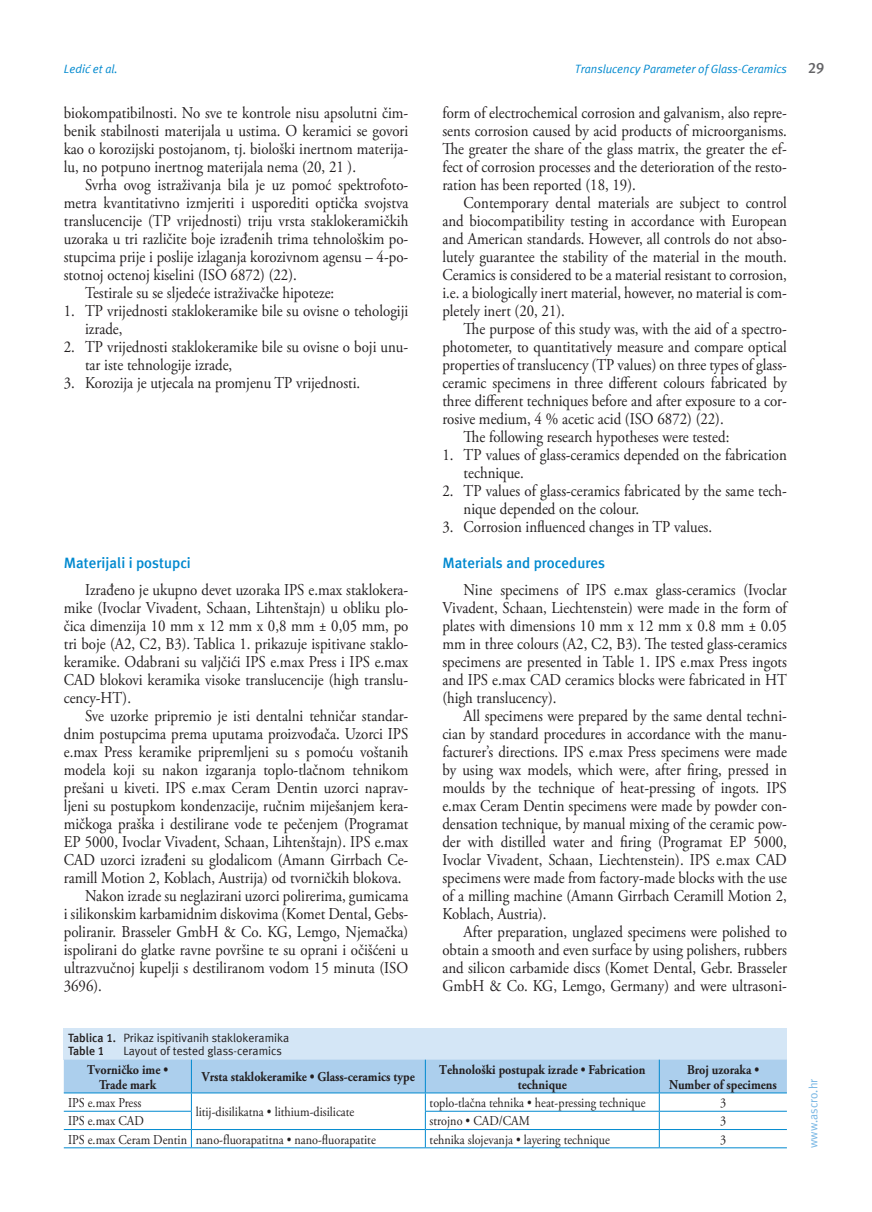
<style>
.page{position:relative;width:872px;height:1212px;background:#fff}
.page>*{position:absolute;margin:0;border:0;box-sizing:border-box;transform-origin:0 0}
.t1{font:16.5px/18px "Adobe Garamond Pro";color:#231f20;text-align:justify;scale:.9 1}
.t2{font:700 15px "Meta ASC";color:#0089cf}
.t3{font:700 15px "Meta ASC";color:#636366}
.t4{font:13.5px "Adobe Garamond Pro";color:#231f20;scale:.9 1}
.t5{font:700 13.5px/15px "Adobe Garamond Pro";color:#231f20;text-align:center;scale:.9 1}
.t6{font:12px/13.5px "Meta ASC";color:#231f20}
.t7{font:italic 12px "Meta ASC";color:#0089cf}
.t8{font:12px "Meta ASC";color:#77b6e4}
.s1{font-weight:700}
</style>
<div class="page">
<div style="left:64px;top:1028px;width:723px;height:31px;background:#d4e6f6"></div>
<svg style="left:64px;top:1059px;width:723px;height:88px"></svg>
<hr style="left:64px;top:1147px;width:127px;height:1px;background:#0089cf">
<hr style="left:191px;top:1147px;width:234px;height:1px;background:#0089cf">
<hr style="left:425px;top:1147px;width:234px;height:1px;background:#0089cf">
<hr style="left:659px;top:1147px;width:128px;height:1px;background:#0089cf">
<p class="t7" style="left:64px;top:62px;width:55px">Ledić et al.</p>
<p class="t7" style="left:575px;top:62px;width:214px">Translucency Parameter of Glass-Ceramics</p>
<p class="t3" style="left:808px;top:59px;width:18px">29</p>
<p class="t1" style="left:64px;top:105px;width:384px">biokompatibilnosti. No sve te kontrole nisu apsolutni čim&shy;benik stabilnosti materijala u ustima. O keramici se govori kao o korozijski postojanom, tj. biološki inertnom materija&shy;lu, no potpuno inertnog materijala nema (20, 21 ).</p>
<p class="t1" style="left:85px;top:177px;width:361px">Svrha ovog istraživanja bila je uz pomoć spektrofoto-</p>
<p class="t1" style="left:64px;top:195px;width:384px">metra kvantitativno izmjeriti i usporediti optička svojstva</p>
<p class="t1" style="left:64px;top:213px;width:384px">translucencije (TP vrijednosti) triju vrsta staklokeramičkih</p>
<p class="t1" style="left:64px;top:231px;width:384px">uzoraka u tri različite boje izrađenih trima tehnološkim po-</p>
<p class="t1" style="left:64px;top:249px;width:384px">stupcima prije i poslije izlaganja korozivnom agensu – 4-po-</p>
<p class="t1" style="left:64px;top:267px;width:260px">stotnoj octenoj kiselini (ISO 6872) (22).</p>
<p class="t1" style="left:85px;top:285px;width:278px">Testirale su se sljedeće istraživačke hipoteze:</p>
<p class="t1" style="left:85px;top:303px;width:361px;text-indent:-21px">1. TP vrijednosti staklokeramike bile su ovisne o tehologiji izrade,</p>
<p class="t1" style="left:85px;top:339px;width:361px;text-indent:-21px">2. TP vrijednosti staklokeramike bile su ovisne o boji unu&shy;tar iste tehnologije izrade,</p>
<p class="t1" style="left:64px;top:375px;width:331px">3. Korozija je utjecala na promjenu TP vrijednosti.</p>
<p class="t1" style="left:442px;top:105px;width:384px">form of electrochemical corrosion and galvanism, also repre&shy;sents corrosion caused by acid products of microorganisms.<br>The greater the share of the glass matrix, the greater the ef&shy;fect of corrosion processes and the deterioration of the resto&shy;ration has been reported (18, 19).</p>
<p class="t1" style="left:442px;top:195px;width:384px;text-indent:21px">Contemporary dental materials are subject to control and biocompatibility testing in accordance with European and American standards. However, all controls do not abso&shy;lutely guarantee the stability of the material in the mouth.<br>Ceramics is considered to be a material resistant to corrosion, i.e. a biologically inert material, however, no material is com&shy;pletely inert (20, 21).</p>
<p class="t1" style="left:463px;top:321px;width:361px">The purpose of this study was, with the aid of a spectro-</p>
<p class="t1" style="left:442px;top:339px;width:384px">photometer, to quantitatively measure and compare optical</p>
<p class="t1" style="left:442px;top:357px;width:384px">properties of translucency (TP values) on three types of glass-</p>
<p class="t1" style="left:442px;top:375px;width:384px">ceramic specimens in three different colours fabricated by</p>
<p class="t1" style="left:442px;top:393px;width:384px">three different techniques before and after exposure to a cor-</p>
<p class="t1" style="left:442px;top:411px;width:314px">rosive medium, 4 % acetic acid (ISO 6872) (22).</p>
<p class="t1" style="left:463px;top:429px;width:297px">The following research hypotheses were tested:</p>
<p class="t1" style="left:463px;top:447px;width:361px;text-indent:-21px">1. TP values of glass-ceramics depended on the fabrication technique.</p>
<p class="t1" style="left:463px;top:483px;width:361px;text-indent:-21px">2. TP values of glass-ceramics fabricated by the same tech&shy;nique depended on the colour.</p>
<p class="t1" style="left:442px;top:519px;width:301px">3. Corrosion influenced changes in TP values.</p>
<p class="t2" style="left:442px;top:554px;width:164px">Materials and procedures</p>
<p class="t1" style="left:442px;top:582px;width:384px;text-indent:21px">Nine specimens of IPS e.max glass-ceramics (Ivoclar Vivadent, Schaan, Liechtenstein) were made in the form of plates with dimensions 10 mm x 12 mm x 0.8 mm ± 0.05 mm in three colours (A2, C2, B3). The tested glass-ceramics specimens are presented in Table 1. IPS e.max Press ingots and IPS e.max CAD ceramics blocks were fabricated in HT (high translucency).</p>
<p class="t1" style="left:442px;top:708px;width:384px;text-indent:21px">All specimens were prepared by the same dental techni&shy;cian by standard procedures in accordance with the manu&shy;facturer’s directions. IPS e.max Press specimens were made by using wax models, which were, after firing, pressed in moulds by the technique of heat-pressing of ingots. IPS e.max Ceram Dentin specimens were made by powder con&shy;densation technique, by manual mixing of the ceramic pow&shy;der with distilled water and firing (Programat EP 5000, Ivoclar Vivadent, Schaan, Liechtenstein). IPS e.max CAD specimens were made from factory-made blocks with the use of a milling machine (Amann Girrbach Ceramill Motion 2, Koblach, Austria).</p>
<p class="t1" style="left:442px;top:924px;width:384px;text-indent:21px">After preparation, unglazed specimens were polished to obtain a smooth and even surface by using polishers, rubbers and silicon carbamide discs (Komet Dental, Gebr. Brasseler GmbH &amp; Co. KG, Lemgo, Germany) and were ultrasoni-</p>
<p class="t2" style="left:64px;top:554px;width:129px">Materijali i postupci</p>
<p class="t1" style="left:64px;top:582px;width:384px;text-indent:21px">Izrađeno je ukupno devet uzoraka IPS e.max staklokera&shy;mike (Ivoclar Vivadent, Schaan, Lihtenštajn) u obliku plo&shy;čica dimenzija 10 mm x 12 mm x 0,8 mm ± 0,05 mm, po tri boje (A2, C2, B3). Tablica 1. prikazuje ispitivane staklo&shy;keramike. Odabrani su valjčići IPS e.max Press i IPS e.max CAD blokovi keramika visoke translucencije (high translu&shy;cency-HT).</p>
<p class="t1" style="left:85px;top:708px;width:361px">Sve uzorke pripremio je isti dentalni tehničar standar-</p>
<p class="t1" style="left:64px;top:726px;width:384px">dnim postupcima prema uputama proizvođača. Uzorci IPS</p>
<p class="t1" style="left:64px;top:744px;width:384px">e.max Press keramike pripremljeni su s pomoću voštanih</p>
<p class="t1" style="left:64px;top:762px;width:384px">modela koji su nakon izgaranja toplo-tlačnom tehnikom</p>
<p class="t1" style="left:64px;top:780px;width:384px">prešani u kiveti. IPS e.max Ceram Dentin uzorci naprav-</p>
<p class="t1" style="left:64px;top:798px;width:384px">ljeni su postupkom kondenzacije, ručnim miješanjem kera-</p>
<p class="t1" style="left:64px;top:816px;width:384px">mičkoga praška i destilirane vode te pečenjem (Programat</p>
<p class="t1" style="left:64px;top:834px;width:384px">EP 5000, Ivoclar Vivadent, Schaan, Lihtenštajn). IPS e.max</p>
<p class="t1" style="left:64px;top:852px;width:384px">CAD uzorci izrađeni su glodalicom (Amann Girrbach Ce-</p>
<p class="t1" style="left:64px;top:870px;width:377px">ramill Motion 2, Koblach, Austrija) od tvorničkih blokova.</p>
<p class="t1" style="left:85px;top:888px;width:361px">Nakon izrade su neglazirani uzorci polirerima, gumicama</p>
<p class="t1" style="left:64px;top:906px;width:384px">i silikonskim karbamidnim diskovima (Komet Dental, Gebs-</p>
<p class="t1" style="left:64px;top:924px;width:384px">poliranir. Brasseler GmbH &amp; Co. KG, Lemgo, Njemačka)</p>
<p class="t1" style="left:64px;top:942px;width:384px">ispolirani do glatke ravne površine te su oprani i očišćeni u</p>
<p class="t1" style="left:64px;top:960px;width:384px">ultrazvučnoj kupelji s destiliranom vodom 15 minuta (ISO</p>
<p class="t1" style="left:64px;top:978px;width:44px">3696).</p>
<p class="t6" style="left:68px;top:1031px;width:223px"><span class="s1">Tablica 1.</span> Prikaz ispitivanih staklokeramika<br><span class="s1">Table 1</span></p>
<p class="t6" style="left:123px;top:1044px;width:160px">Layout of tested glass-ceramics</p>
<p class="t5" style="left:87px;top:1062px;width:92px">Tvorničko ime •<br>Trade mark</p>
<p class="t5" style="left:202px;top:1069px;width:238px">Vrsta staklokeramike • Glass-ceramics type</p>
<p class="t5" style="left:439px;top:1062px;width:230px">Tehnološki postupak izrade • Fabrication technique</p>
<p class="t5" style="left:669px;top:1062px;width:121px">Broj uzoraka •<br>Number of specimens</p>
<p class="t4" style="left:68px;top:1094px;width:83px">IPS e.max Press</p>
<p class="t4" style="left:196px;top:1104px;width:178px">litij-disilikatna • lithium-disilicate</p>
<p class="t4" style="left:429px;top:1094px;width:241px">toplo-tlačna tehnika • heat-pressing technique</p>
<p class="t4" style="left:720px;top:1094px;width:8px">3</p>
<p class="t4" style="left:68px;top:1113px;width:86px">IPS e.max CAD</p>
<p class="t4" style="left:429px;top:1113px;width:113px">strojno • CAD/CAM</p>
<p class="t4" style="left:720px;top:1113px;width:8px">3</p>
<p class="t4" style="left:68px;top:1131px;width:343px">IPS e.max Ceram Dentin nano-fluorapatitna • nano-fluorapatite</p>
<p class="t4" style="left:429px;top:1131px;width:202px">tehnika slojevanja • layering technique</p>
<p class="t4" style="left:720px;top:1131px;width:8px">3</p>
<p class="t8" style="left:806px;top:1148px;width:71px;rotate:-90deg">www.ascro.hr</p>
</div>
